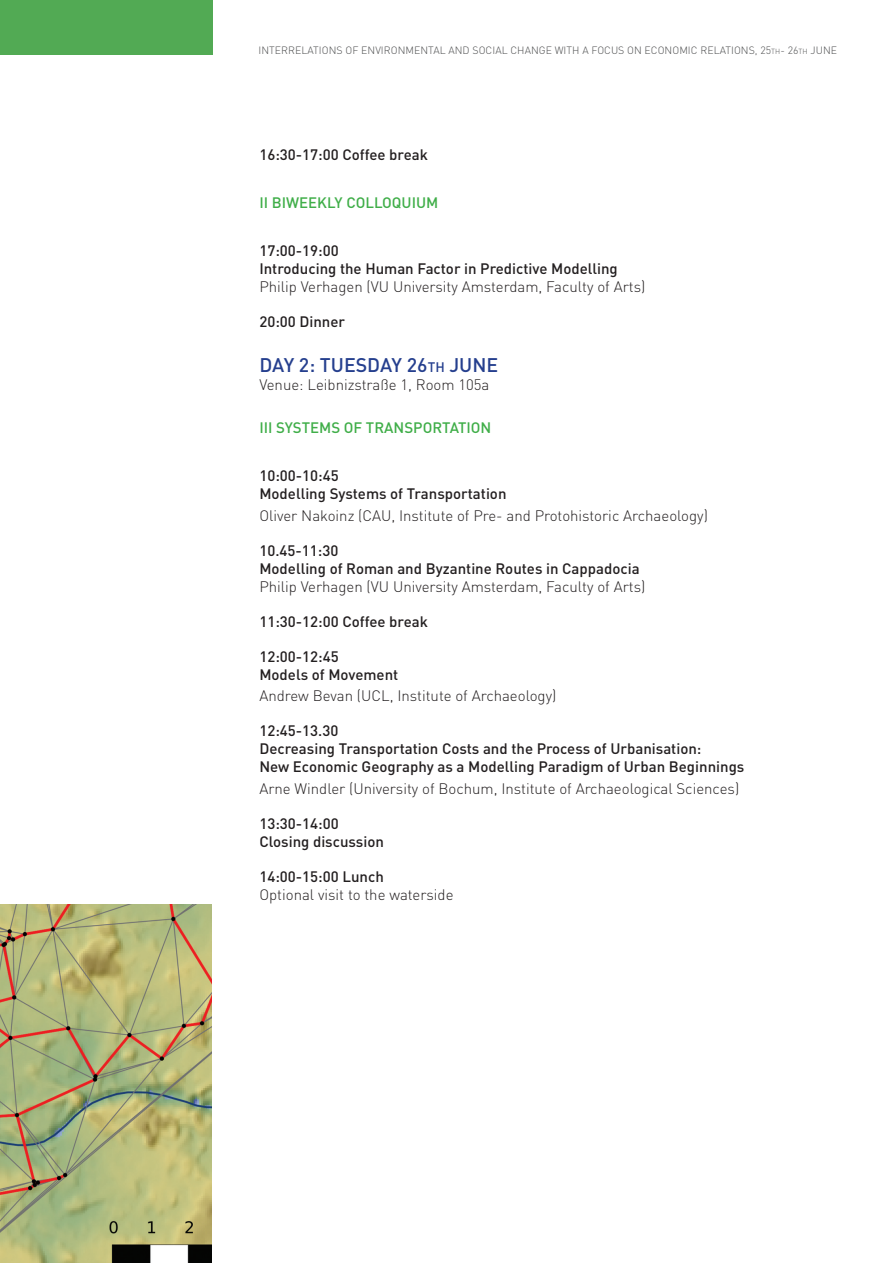
<style>
.page{position:relative;width:893px;height:1263px;background:#fff}
.page>*{position:absolute;margin:0;border:0;box-sizing:border-box;transform-origin:0 0}
.t1{font:500 19.5px "DIN";color:#253f8e}
.t2{font:500 15px/18px "DIN";color:#231f20}
.t3{font:300 15px "DIN";color:#231f20}
.t4{font:500 15px "DIN";color:#40ae49}
.t5{font:300 10.5px "DIN";letter-spacing:.005em;color:#4c4d4e}
.s1{font-size:7.35px}
.s2{font-size:13.65px}
</style>
<div class="page">
<div style="left:0;top:0;width:213px;height:54px;background:#52aa54"></div>
<img style="left:1px;top:904px;width:211px;height:359px">
<p class="t5" style="left:259px;top:44px;width:18px">Interrelati</p>
<p class="t5" style="left:322px;top:44px;width:113px">ons of Environmental</p>
<p class="t5" style="left:448px;top:44px;width:44px">and Social</p>
<p class="t5" style="left:510px;top:44px;width:59px">Change with</p>
<p class="t5" style="left:582px;top:44px;width:30px">a Focus</p>
<p class="t5" style="left:627px;top:44px;width:59px">on Economic</p>
<p class="t5" style="left:700px;top:44px;width:13px">Relati</p>
<p class="t5" style="left:734px;top:44px;width:103px">ons, 25<span class="s1">th</span>- 26<span class="s1">th</span> Ju ne</p>
<p class="t2" style="left:259px;top:145px;width:170px">16:30-17:00 Coffee break</p>
<p class="t4" style="left:259px;top:193px;width:178px">II Biweekly Colloquium</p>
<p class="t2" style="left:259px;top:241px;width:360px">17:00-19:00<br>I ntroducing the H uman Factor in Predictive Modelling</p>
<p class="t3" style="left:259px;top:277px;width:387px">Philip Verhagen (VU University Amsterdam, Faculty of Arts)</p>
<p class="t2" style="left:259px;top:312px;width:87px">20:00 Dinner</p>
<h1 class="t1" style="left:259px;top:353px;width:240px">Day 2: Tuesday 26<span class="s2">th</span> June</h1>
<p class="t3" style="left:259px;top:375px;width:232px">Venue: Leibnizstraße 1, Room 105a</p>
<p class="t4" style="left:259px;top:418px;width:234px">III Systems of Transportation</p>
<p class="t2" style="left:259px;top:466px;width:249px">10:00-10:45<br>Modelling Systems of Transportation</p>
<p class="t3" style="left:259px;top:506px;width:450px">O liver Nakoinz (CAU, Institute of Pre- and Protohistoric Archaeology)</p>
<p class="t2" style="left:259px;top:541px;width:382px">10.45-11:30<br>Modelling of Roman and Byzantine Routes in Cappadocia</p>
<p class="t3" style="left:259px;top:577px;width:387px">Philip Verhagen (VU University Amsterdam, Faculty of Arts)</p>
<p class="t2" style="left:259px;top:612px;width:170px">11:30-12:00 Coffee break</p>
<p class="t2" style="left:259px;top:647px;width:140px">12:00-12:45<br>Models of Movement</p>
<p class="t3" style="left:259px;top:687px;width:299px">Andrew Bevan (UCL, Institute of Archaeology)</p>
<p class="t2" style="left:259px;top:721px;width:486px">12:45-13.30<br>Decreasing Transportation Costs and the Process of U rbanisation:<br>New Economic Geography as a Modelling Paradigm of U rban Beginnings</p>
<p class="t3" style="left:259px;top:779px;width:481px">Arne Windler (University of Bochum, Institute of Archaeological Sciences)</p>
<p class="t2" style="left:259px;top:814px;width:126px">13:30-14:00<br>Closing discussion</p>
<p class="t2" style="left:259px;top:867px;width:126px">14:00-15:00 Lunch</p>
<p class="t3" style="left:259px;top:885px;width:196px">O ptional visit to the waterside</p>
</div>
